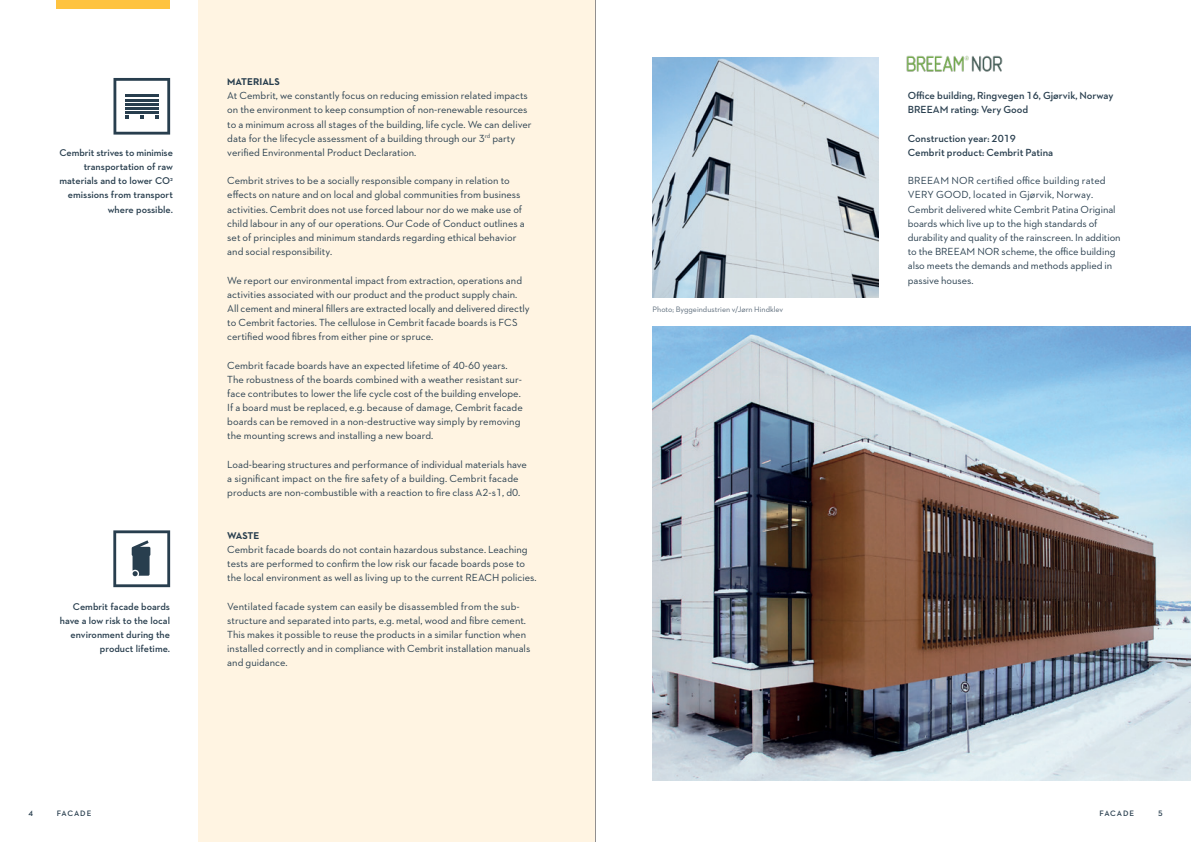
<style>
.page{position:relative;width:1191px;height:842px;background:#fff}
.page>*{position:absolute;margin:0;border:0;box-sizing:border-box;transform-origin:0 0}
.Cembrit_Body{font:10.5px/14.2px "Neutraface 2 Text";color:#283e4e}
.Cembrit_Body-2{font:600 10.5px "Neutraface 2 Text";color:#283e4e}
.Factsheet_quality_bo{font:600 10px/14.2px "Neutraface 2 Text";color:#283e4e;text-align:right}
.Cembrit_Body-3{font:700 10px "Neutraface 2 Text";color:#283e4e}
.Cembrit_Body-4{font:8px "Neutraface 2 Text";color:#5a6a79}
.t1{font:600 8px "Neutraface 2 Text";letter-spacing:.1em;color:#283e4e}
</style>
<div class="page">
<img style="left:652px;top:326px;width:539px;height:454px">
<img style="left:652px;top:57px;width:226px;height:241px">
<div style="left:57px;top:0;width:113px;height:9px;background:#fec340"></div>
<div style="left:198px;top:0;width:397px;height:842px;background:#fff4e2"></div>
<svg style="left:113px;top:78px;width:57px;height:57px"></svg>
<hr style="left:125px;top:111px;width:34px;height:3px;background:#283e4e">
<hr style="left:125px;top:107px;width:34px;height:3px;background:#283e4e">
<hr style="left:125px;top:103px;width:34px;height:3px;background:#283e4e">
<hr style="left:125px;top:99px;width:34px;height:2px;background:#283e4e">
<hr style="left:125px;top:94px;width:34px;height:3px;background:#283e4e">
<svg style="left:113px;top:530px;width:57px;height:57px"></svg>
<hr style="left:595px;top:0;width:1px;height:842px;background:#231f20">
<img style="left:906px;top:55px;width:96px;height:17px">
<p class="Factsheet_quality_bo" style="left:59px;top:145px;width:115px">Cembrit strives to minimise transportation of raw materials and to lower CO<sup>2 </sup>emissions from transport where possible.</p>
<p class="Factsheet_quality_bo" style="left:60px;top:599px;width:112px">Cembrit facade boards have a low risk to the local environment during the product lifetime.</p>
<p class="Cembrit_Body-3" style="left:227px;top:75px;width:54px">MATERIALS</p>
<p class="Cembrit_Body" style="left:227px;top:88px;width:306px">At Cembrit, we constantly focus on reducing emission related impacts on the environment to keep consumption of non-renewable resources to a minimum across all stages of the building, life cycle. We can deliver data for the lifecycle assessment of a building through our 3<sup>rd</sup> party verified Environmental Product Declaration.</p>
<p class="Cembrit_Body" style="left:227px;top:173px;width:299px">Cembrit strives to be a socially responsible company in relation to effects on nature and on local and global communities from business activities. Cembrit does not use forced labour nor do we make use of child labour in any of our operations. Our Code of Conduct outlines a set of principles and minimum standards regarding ethical behavior and social responsibility.</p>
<p class="Cembrit_Body" style="left:227px;top:273px;width:304px">We report our environmental impact from extraction, operations and activities associated with our product and the product supply chain.<br>All cement and mineral fillers are extracted locally and delivered directly to Cembrit factories. The cellulose in Cembrit facade boards is FCS certified wood fibres from either pine or spruce.</p>
<p class="Cembrit_Body" style="left:227px;top:358px;width:297px">Cembrit facade boards have an expected lifetime of 40-60 years.<br>The robustness of the boards combined with a weather resistant sur&shy;face contributes to lower the life cycle cost of the building envelope.<br>If a board must be replaced, e.g. because of damage, Cembrit facade boards can be removed in a non-destructive way simply by removing the mounting screws and installing a new board.</p>
<p class="Cembrit_Body" style="left:227px;top:457px;width:301px">Load-bearing structures and performance of individual materials have a significant impact on the fire safety of a building. Cembrit facade products are non-combustible with a reaction to fire class A2-s1, d0.</p>
<p class="Cembrit_Body-3" style="left:227px;top:529px;width:34px">WASTE</p>
<p class="Cembrit_Body" style="left:227px;top:542px;width:311px">Cembrit facade boards do not contain hazardous substance. Leaching tests are performed to confirm the low risk our facade boards pose to the local environment as well as living up to the current REACH policies.</p>
<p class="Cembrit_Body" style="left:227px;top:599px;width:304px">Ventilated facade system can easily be disassembled from the sub&shy;structure and separated into parts, e.g. metal, wood and fibre cement.<br>This makes it possible to reuse the products in a similar function when installed correctly and in compliance with Cembrit installation manuals and guidance.</p>
<p class="Cembrit_Body-4" style="left:652px;top:304px;width:132px">Photo; Byggeindustrien v/Jørn Hindklev</p>
<p class="Cembrit_Body-2" style="left:907px;top:89px;width:207px">Office building, Ringvegen 16, Gjørvik, Norway</p>
<p class="Cembrit_Body-2" style="left:907px;top:103px;width:122px">BREEAM rating: Very Good</p>
<p class="Cembrit_Body-2" style="left:907px;top:132px;width:110px">Construction year: 2019</p>
<p class="Cembrit_Body-2" style="left:907px;top:146px;width:147px">Cembrit product: Cembrit Patina</p>
<p class="Cembrit_Body" style="left:907px;top:173px;width:214px">BREEAM NOR certified office building rated VERY GOOD, located in Gjørvik, Norway.<br>Cembrit delivered white Cembrit Patina Original boards which live up to the high standards of durability and quality of the rainscreen. In addition to the BREEAM NOR scheme, the office building also meets the demands and methods applied in passive houses.</p>
<p class="t1" style="left:28px;top:808px;width:6px">4</p>
<p class="t1" style="left:57px;top:808px;width:36px">FACADE</p>
<p class="t1" style="left:1099px;top:808px;width:36px">FACADE</p>
<p class="t1" style="left:1158px;top:808px;width:6px">5</p>
</div>
